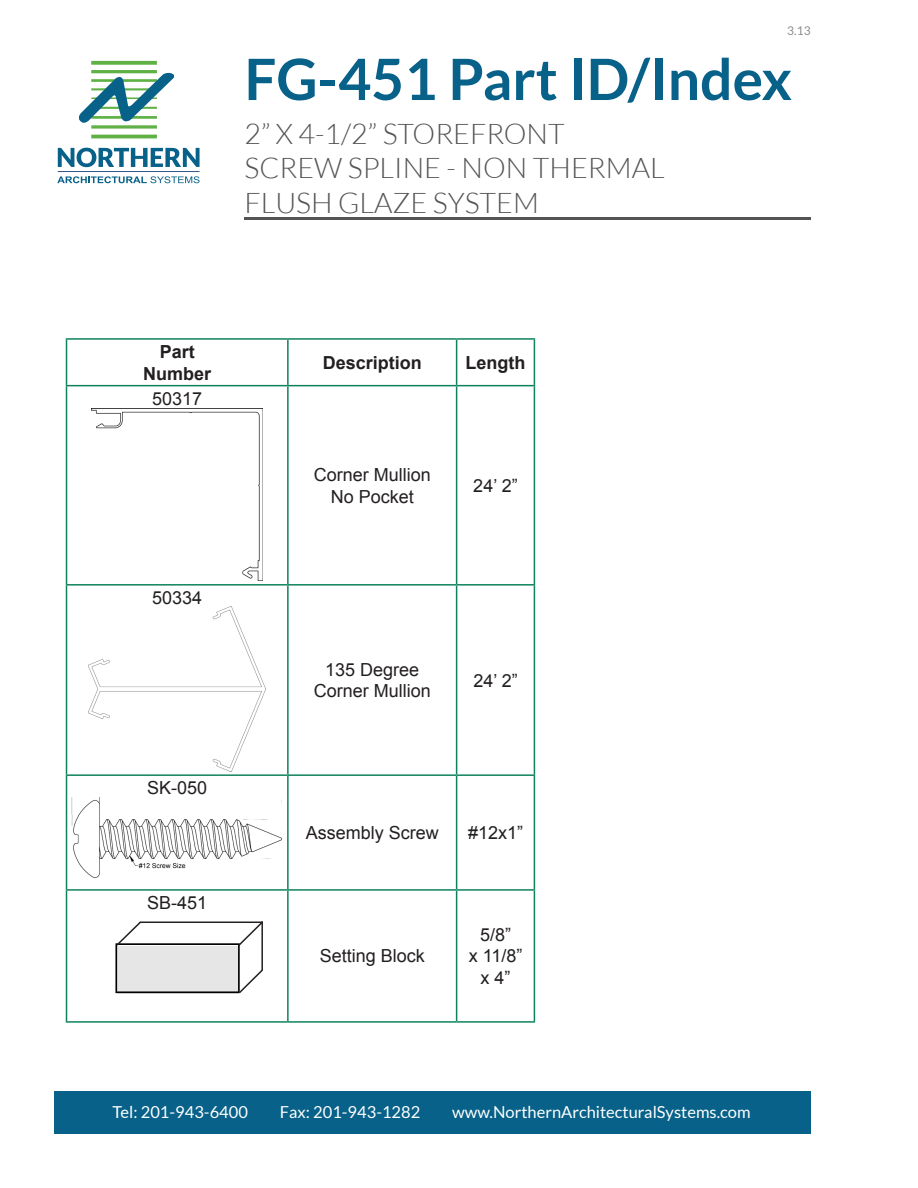
<style>
.page{position:relative;width:918px;height:1188px;background:#fff}
.page>*{position:absolute;margin:0;border:0;box-sizing:border-box;transform-origin:0 0}
.Product_Headings{font:700 57px "Lato";color:#076189}
.Paragraph_Style_1{font:300 28.5px "Lato";color:#545454}
.t1{font:18px/21.6px "Arial";color:#231f20;text-align:center}
.t2{font:700 18px/21.6px "Arial";color:#231f20;text-align:center}
.t3{font:16.5px "Lato";color:#fff}
.t4{font:12px "Lato";color:#8c8c8c}
</style>
<div class="page">
<div style="left:54px;top:1091px;width:757px;height:43px;background:#076189"></div>
<svg style="left:57px;top:176px;width:143px;height:7px"></svg>
<hr style="left:58px;top:171px;width:142px;height:1px;background:#315588">
<svg style="left:58px;top:148px;width:142px;height:19px"></svg>
<svg style="left:91px;top:61px;width:66px;height:4px"></svg>
<hr style="left:91px;top:70px;width:66px;height:3px;background:#5fb145">
<hr style="left:91px;top:135px;width:66px;height:3px;background:#5fb145">
<svg style="left:78px;top:73px;width:97px;height:56px"></svg>
<hr style="left:244px;top:218px;width:567px;height:2px;background:#545454">
<img style="left:91px;top:408px;width:171px;height:173px">
<img style="left:71px;top:797px;width:211px;height:81px">
<img style="left:115px;top:943px;width:125px;height:51px">
<img style="left:89px;top:606px;width:176px;height:165px">
<hr style="left:66px;top:339px;width:222px;height:1px;background:#0e825e">
<hr style="left:66px;top:340px;width:1px;height:45px;background:#0e825e">
<hr style="left:287px;top:340px;width:2px;height:45px;background:#0e825e">
<hr style="left:456px;top:340px;width:1px;height:45px;background:#0e825e">
<hr style="left:534px;top:340px;width:1px;height:45px;background:#0e825e">
<hr style="left:66px;top:385px;width:222px;height:1px;background:#0e825e">
<hr style="left:66px;top:386px;width:1px;height:198px;background:#0e825e">
<hr style="left:288px;top:385px;width:169px;height:1px;background:#0e825e">
<hr style="left:287px;top:386px;width:2px;height:198px;background:#0e825e">
<hr style="left:457px;top:385px;width:78px;height:1px;background:#0e825e">
<hr style="left:456px;top:386px;width:1px;height:198px;background:#0e825e">
<hr style="left:534px;top:386px;width:1px;height:198px;background:#0e825e">
<hr style="left:66px;top:584px;width:222px;height:2px;background:#0e825e">
<hr style="left:66px;top:586px;width:1px;height:188px;background:#0e825e">
<hr style="left:288px;top:584px;width:169px;height:2px;background:#0e825e">
<hr style="left:287px;top:586px;width:2px;height:188px;background:#0e825e">
<hr style="left:457px;top:584px;width:78px;height:2px;background:#0e825e">
<hr style="left:456px;top:586px;width:1px;height:188px;background:#0e825e">
<hr style="left:534px;top:586px;width:1px;height:188px;background:#0e825e">
<hr style="left:66px;top:774px;width:222px;height:2px;background:#0e825e">
<hr style="left:66px;top:776px;width:1px;height:113px;background:#0e825e">
<hr style="left:288px;top:774px;width:169px;height:2px;background:#0e825e">
<hr style="left:287px;top:776px;width:2px;height:113px;background:#0e825e">
<hr style="left:457px;top:774px;width:78px;height:2px;background:#0e825e">
<hr style="left:456px;top:776px;width:1px;height:113px;background:#0e825e">
<hr style="left:534px;top:776px;width:1px;height:113px;background:#0e825e">
<hr style="left:66px;top:889px;width:222px;height:2px;background:#0e825e">
<hr style="left:66px;top:891px;width:1px;height:130px;background:#0e825e">
<hr style="left:288px;top:889px;width:169px;height:2px;background:#0e825e">
<hr style="left:287px;top:891px;width:2px;height:130px;background:#0e825e">
<hr style="left:457px;top:889px;width:78px;height:2px;background:#0e825e">
<hr style="left:456px;top:891px;width:1px;height:130px;background:#0e825e">
<hr style="left:534px;top:891px;width:1px;height:130px;background:#0e825e">
<hr style="left:66px;top:1021px;width:222px;height:2px;background:#0e825e">
<hr style="left:288px;top:1021px;width:169px;height:2px;background:#0e825e">
<hr style="left:457px;top:1021px;width:78px;height:2px;background:#0e825e">
<svg style="left:115px;top:921px;width:28px;height:26px"></svg>
<hr style="left:140px;top:922px;width:123px;height:1px;background:#231f20">
<svg style="left:237px;top:921px;width:26px;height:27px"></svg>
<svg style="left:238px;top:968px;width:25px;height:26px"></svg>
<hr style="left:261px;top:922px;width:2px;height:49px;background:#231f20">
<div style="left:117px;top:946px;width:121px;height:48px;background:#e6e6e6"></div>
<svg style="left:226px;top:339px;width:310px;height:1px"></svg>
<p class="t4" style="left:787px;top:24px;width:25px">3.13</p>
<p class="Product_Headings" style="left:244px;top:47px;width:549px">FG-451 Part ID/Index</p>
<p class="Paragraph_Style_1" style="left:244px;top:119px;width:322px">2” X 4-1/2” STOREFRONT</p>
<p class="Paragraph_Style_1" style="left:244px;top:153px;width:422px">SCREW SPLINE - NON THERMAL</p>
<p class="Paragraph_Style_1" style="left:244px;top:187px;width:296px">FLUSH GLAZE SYSTEM</p>
<p class="t2" style="left:143px;top:342px;width:70px">Part<br>Number</p>
<p class="t2" style="left:323px;top:352px;width:101px">Description</p>
<p class="t2" style="left:466px;top:352px;width:61px">Length</p>
<p class="t1" style="left:152px;top:388px;width:52px">50317</p>
<p class="t1" style="left:152px;top:587px;width:52px">50334</p>
<p class="t1" style="left:147px;top:777px;width:62px">SK-050</p>
<p class="t1" style="left:147px;top:892px;width:62px">SB-451</p>
<p class="t1" style="left:314px;top:464px;width:119px">Corner Mullion<br>No Pocket</p>
<p class="t1" style="left:473px;top:475px;width:46px">24’ 2”</p>
<p class="t1" style="left:314px;top:659px;width:119px">135 Degree<br>Corner Mullion</p>
<p class="t1" style="left:473px;top:670px;width:46px">24’ 2”</p>
<p class="t1" style="left:306px;top:822px;width:135px">Assembly Screw</p>
<p class="t1" style="left:468px;top:822px;width:57px">#12x1”</p>
<p class="t1" style="left:320px;top:946px;width:107px">Setting Block</p>
<p class="t1" style="left:469px;top:924px;width:55px">5/8”<br>x 11/8” x 4”</p>
<p class="t3" style="left:113px;top:1102px;width:137px">Tel: 201-943-6400</p>
<p class="t3" style="left:280px;top:1102px;width:142px">Fax: 201-943-1282</p>
<p class="t3" style="left:452px;top:1102px;width:300px">www.NorthernArchitecturalSystems.com</p>
</div>
